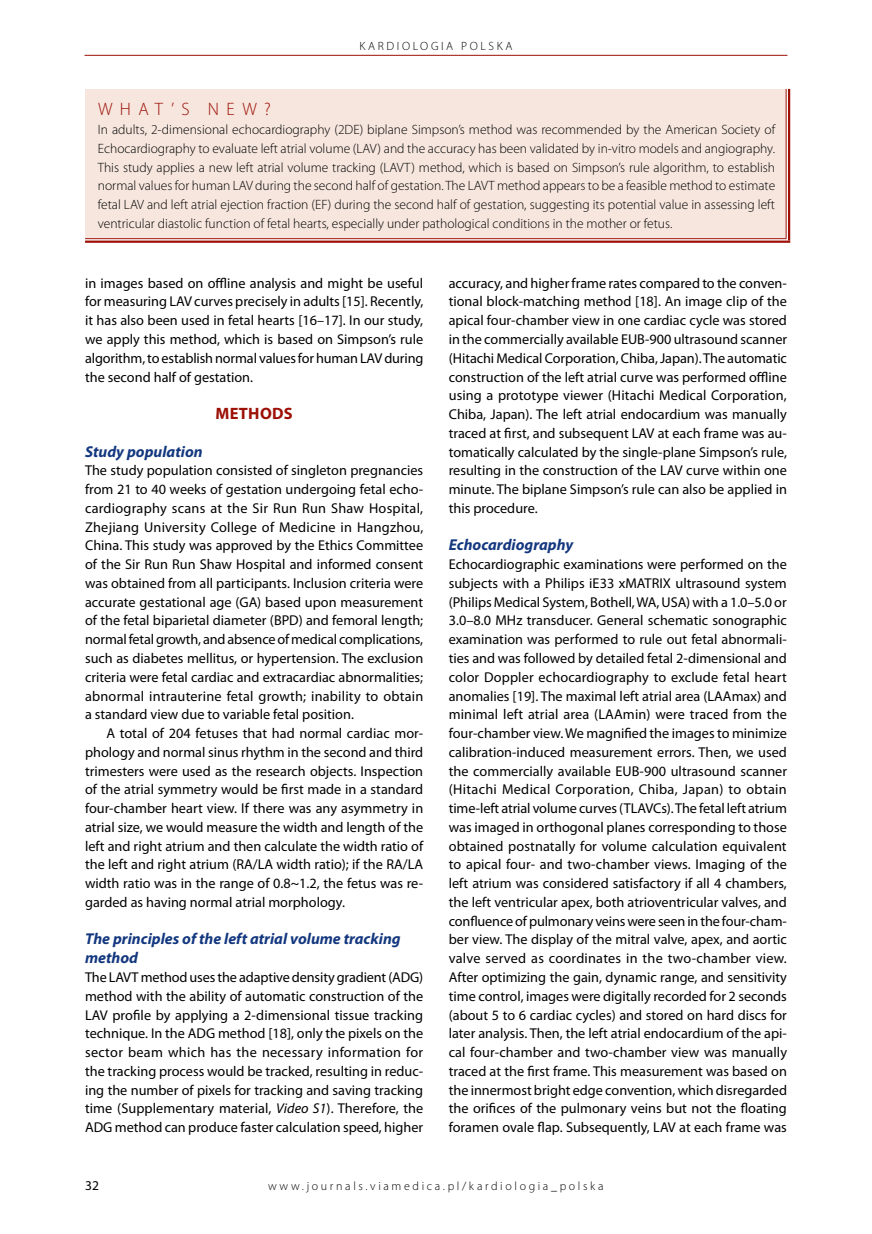
<style>
.page{position:relative;width:872px;height:1234px;background:#fff}
.page>*{position:absolute;margin:0;border:0;box-sizing:border-box;transform-origin:0 0}
.t1{font:300 18px "Myriad Pro";letter-spacing:.42em;color:#9c1006}
.t2{font:700 16.5px "Myriad Pro";letter-spacing:.02em;color:#9c1006}
.t3{font:italic 700 15.75px/18.8px "Myriad Pro";color:#14387f}
.t4{font:14.25px/18.8px "Myriad Pro";color:#000;text-align:justify}
.t5{font:300 13.5px/18.8px "Myriad Pro";color:#000;text-align:justify}
.t6{font:13.5px "Myriad Pro";color:#000}
.t7{font:300 12px "Myriad Pro";letter-spacing:.22em;color:#000}
.s1{font-style:italic}
</style>
<div class="page">
<hr style="left:85px;top:55px;width:702px;height:1px;background:#9c1006">
<div style="left:85px;top:89px;width:703px;height:151px;background:#f6e6de"></div>
<svg style="left:786px;top:89px;width:2px;height:149px"></svg>
<div style="left:85px;top:238px;width:705px;height:5px;background:#edd3d2"></div>
<hr style="left:785px;top:89px;width:1px;height:149px;background:#9c1006">
<hr style="left:788px;top:89px;width:2px;height:151px;background:#9c1006">
<hr style="left:85px;top:238px;width:701px;height:1px;background:#9c1006">
<hr style="left:85px;top:240px;width:705px;height:3px;background:#9c1006">
<p class="t7" style="left:359px;top:39px;width:155px">KARDIOLOGIA POLSKA</p>
<p class="t1" style="left:98px;top:99px;width:174px">WHAT’S NEW?</p>
<p class="t5" style="left:98px;top:120px;width:679px">In adults, 2-dimensional echocardiography (2DE) biplane Simpson’s method was recommended by the American Society of Echocardiography to evaluate left atrial volume (LAV) and the accuracy has been validated by in-vitro models and angiography.<br>This study applies a new left atrial volume tracking (LAVT) method, which is based on Simpson’s rule algorithm, to establish normal values for human LAV during the second half of gestation. The LAVT method appears to be a feasible method to estimate fetal LAV and left atrial ejection fraction (EF) during the second half of gestation, suggesting its potential value in assessing left ventricular diastolic function of fetal hearts, especially under pathological conditions in the mother or fetus.</p>
<p class="t4" style="left:85px;top:273px;width:340px">in images based on offline analysis and might be useful for measuring LAV curves precisely in adults [15]. Recently, it has also been used in fetal hearts [16–17]. In our study, we apply this method, which is based on Simpson’s rule algorithm, to establish normal values for human LAV during the second half of gestation.</p>
<p class="t2" style="left:215px;top:402px;width:79px">METHODS</p>
<p class="t3" style="left:85px;top:441px;width:119px">Study population</p>
<p class="t4" style="left:85px;top:461px;width:340px">The study population consisted of singleton pregnancies from 21 to 40 weeks of gestation undergoing fetal echo&shy;cardiography scans at the Sir Run Run Shaw Hospital, Zhejiang University College of Medicine in Hangzhou, China. This study was approved by the Ethics Committee of the Sir Run Run Shaw Hospital and informed consent was obtained from all participants. Inclusion criteria were accurate gestational age (GA) based upon measurement of the fetal biparietal diameter (BPD) and femoral length; normal fetal growth, and absence of medical complications, such as diabetes mellitus, or hypertension. The exclusion criteria were fetal cardiac and extracardiac abnormalities; abnormal intrauterine fetal growth; inability to obtain a standard view due to variable fetal position.</p>
<p class="t4" style="left:85px;top:723px;width:340px;text-indent:21px">A total of 204 fetuses that had normal cardiac mor&shy;phology and normal sinus rhythm in the second and third trimesters were used as the research objects. Inspection of the atrial symmetry would be first made in a standard four-chamber heart view. If there was any asymmetry in atrial size, we would measure the width and length of the left and right atrium and then calculate the width ratio of the left and right atrium (RA/LA width ratio); if the RA/LA width ratio was in the range of 0.8~1.2, the fetus was re&shy;garded as having normal atrial morphology.</p>
<p class="t3" style="left:85px;top:929px;width:317px">The principles of the left atrial volume tracking method</p>
<p class="t4" style="left:85px;top:967px;width:340px">The LAVT method uses the adaptive density gradient (ADG) method with the ability of automatic construction of the LAV profile by applying a 2-dimensional tissue tracking technique. In the ADG method [18], only the pixels on the sector beam which has the necessary information for the tracking process would be tracked, resulting in reduc&shy;ing the number of pixels for tracking and saving tracking time (Supplementary material, <span class="s1">Video S1</span>). Therefore, the ADG method can produce faster calculation speed, higher</p>
<p class="t4" style="left:449px;top:273px;width:340px">accuracy, and higher frame rates compared to the conven&shy;tional block-matching method [18]. An image clip of the apical four-chamber view in one cardiac cycle was stored in the commercially available EUB-900 ultrasound scanner (Hitachi Medical Corporation, Chiba, Japan). The automatic construction of the left atrial curve was performed offline using a prototype viewer (Hitachi Medical Corporation, Chiba, Japan). The left atrial endocardium was manually traced at first, and subsequent LAV at each frame was au&shy;tomatically calculated by the single-plane Simpson’s rule, resulting in the construction of the LAV curve within one minute. The biplane Simpson’s rule can also be applied in this procedure.</p>
<p class="t3" style="left:449px;top:535px;width:126px">Echocardiography</p>
<p class="t4" style="left:449px;top:554px;width:340px">Echocardiographic examinations were performed on the subjects with a Philips iE33 xMATRIX ultrasound system (Philips Medical System, Bothell, WA, USA) with a 1.0–5.0 or 3.0–8.0 MHz transducer. General schematic sonographic examination was performed to rule out fetal abnormali&shy;ties and was followed by detailed fetal 2-dimensional and color Doppler echocardiography to exclude fetal heart anomalies [19]. The maximal left atrial area (LAAmax) and minimal left atrial area (LAAmin) were traced from the four-chamber view. We magnified the images to minimize calibration-induced measurement errors. Then, we used the commercially available EUB-900 ultrasound scanner (Hitachi Medical Corporation, Chiba, Japan) to obtain time-left atrial volume curves (TLAVCs). The fetal left atrium was imaged in orthogonal planes corresponding to those obtained postnatally for volume calculation equivalent to apical four- and two-chamber views. Imaging of the left atrium was considered satisfactory if all 4 chambers, the left ventricular apex, both atrioventricular valves, and confluence of pulmonary veins were seen in the four-cham&shy;ber view. The display of the mitral valve, apex, and aortic valve served as coordinates in the two-chamber view.<br>After optimizing the gain, dynamic range, and sensitivity time control, images were digitally recorded for 2 seconds (about 5 to 6 cardiac cycles) and stored on hard discs for later analysis. Then, the left atrial endocardium of the api&shy;cal four-chamber and two-chamber view was manually traced at the first frame. This measurement was based on the innermost bright edge convention, which disregarded the orifices of the pulmonary veins but not the floating foramen ovale flap. Subsequently, LAV at each frame was</p>
<p class="t6" style="left:85px;top:1176px;width:15px">32</p>
<p class="t7" style="left:268px;top:1179px;width:337px">www.journals.viamedica.pl/kardiologia_polska</p>
</div>
